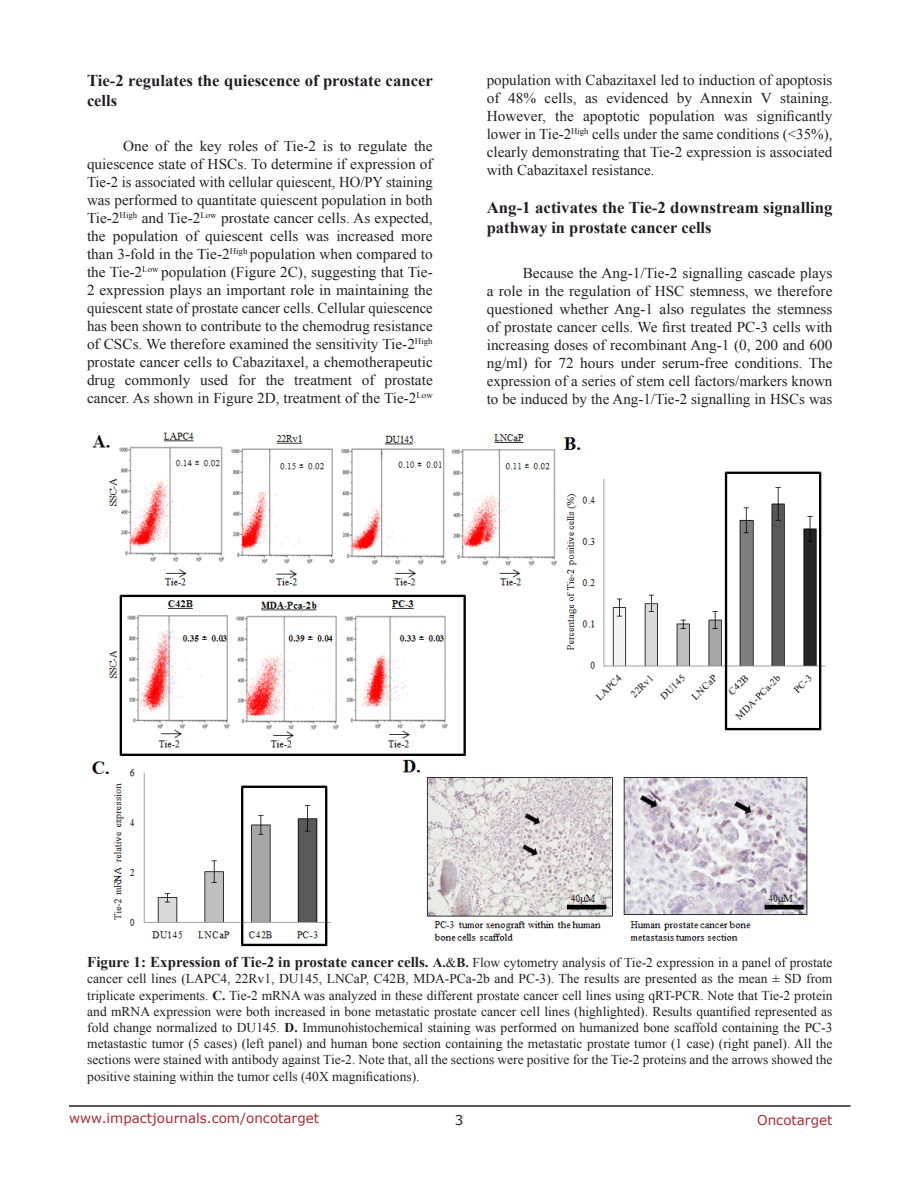
<style>
.page{position:relative;width:918px;height:1188px;background:#fff}
.page>*{position:absolute;margin:0;border:0;box-sizing:border-box;transform-origin:0 0}
.SubHeading{font:700 16.5px/19.8px "Times New Roman";color:#221f22}
.BodyText{font:15px/18px "Times New Roman";color:#221f22;text-align:justify}
.FigureText{font:13.5px/16.2px "Times New Roman";color:#221f22;text-align:justify}
.t1{font:13.5px "Verdana";color:#ac2b31}
.t2{font:13.5px "Verdana";color:#221f22}
.s1{font-weight:700;font-size:15px}
.s2{font-weight:700}
</style>
<div class="page">
<hr style="left:69px;top:1105px;width:781px;height:2px;background:#231f20">
<img style="left:91px;top:432px;width:735px;height:515px">
<p class="SubHeading" style="left:87px;top:70px;width:348px">Tie-2 regulates the quiescence of prostate cancer cells</p>
<p class="BodyText" style="left:87px;top:137px;width:347px;text-indent:36px">One of the key roles of Tie-2 is to regulate the quiescence state of HSCs. To determine if expression of Tie-2 is associated with cellular quiescent, HO/PY staining was performed to quantitate quiescent population in both Tie-2<sup>High</sup> and Tie-2<sup>Low</sup> prostate cancer cells. As expected, the population of quiescent cells was increased more than 3-fold in the Tie-2<sup>High</sup> population when compared to the Tie-2<sup>Low</sup> population (Figure 2C), suggesting that Tie-2 expression plays an important role in maintaining the quiescent state of prostate cancer cells. Cellular quiescence has been shown to contribute to the chemodrug resistance of CSCs. We therefore examined the sensitivity Tie-2<sup>High </sup>prostate cancer cells to Cabazitaxel, a chemotherapeutic drug commonly used for the treatment of prostate cancer. As shown in Figure 2D, treatment of the Tie-2<sup>Low</sup></p>
<p class="BodyText" style="left:487px;top:71px;width:347px">population with Cabazitaxel led to induction of apoptosis of 48% cells, as evidenced by Annexin V staining.<br>However, the apoptotic population was significantly lower in Tie-2<sup>High</sup> cells under the same conditions (&lt;35%), clearly demonstrating that Tie-2 expression is associated with Cabazitaxel resistance.</p>
<p class="SubHeading" style="left:487px;top:197px;width:347px">Ang-1 activates the Tie-2 downstream signalling pathway in prostate cancer cells</p>
<p class="BodyText" style="left:487px;top:264px;width:347px;text-indent:36px">Because the Ang-1/Tie-2 signalling cascade plays a role in the regulation of HSC stemness, we therefore questioned whether Ang-1 also regulates the stemness of prostate cancer cells. We first treated PC-3 cells with increasing doses of recombinant Ang-1 (0, 200 and 600 ng/ml) for 72 hours under serum-free conditions. The expression of a series of stem cell factors/markers known to be induced by the Ang-1/Tie-2 signalling in HSCs was</p>
<p class="FigureText" style="left:87px;top:954px;width:747px"><span class="s1">Figure 1: Expression of Tie-2 in prostate cancer cells.</span> <span class="s2">A.</span>&amp;<span class="s2">B.</span> Flow cytometry analysis of Tie-2 expression in a panel of prostate cancer cell lines (LAPC4, 22Rv1, DU145, LNCaP, C42B, MDA-PCa-2b and PC-3). The results are presented as the mean ± SD from triplicate experiments. <span class="s2">C.</span> Tie-2 mRNA was analyzed in these different prostate cancer cell lines using qRT-PCR. Note that Tie-2 protein and mRNA expression were both increased in bone metastatic prostate cancer cell lines (highlighted). Results quantified represented as fold change normalized to DU145. <span class="s2">D.</span> Immunohistochemical staining was performed on humanized bone scaffold containing the PC-3 metastastic tumor (5 cases) (left panel) and human bone section containing the metastatic prostate tumor (1 case) (right panel). All the sections were stained with antibody against Tie-2. Note that, all the sections were positive for the Tie-2 proteins and the arrows showed the positive staining within the tumor cells (40X magnifications).</p>
<p class="t1" style="left:69px;top:1109px;width:252px">www.impactjournals.com/oncotarget</p>
<p class="t2" style="left:455px;top:1111px;width:10px">3</p>
<p class="t1" style="left:757px;top:1111px;width:77px">Oncotarget</p>
</div>
